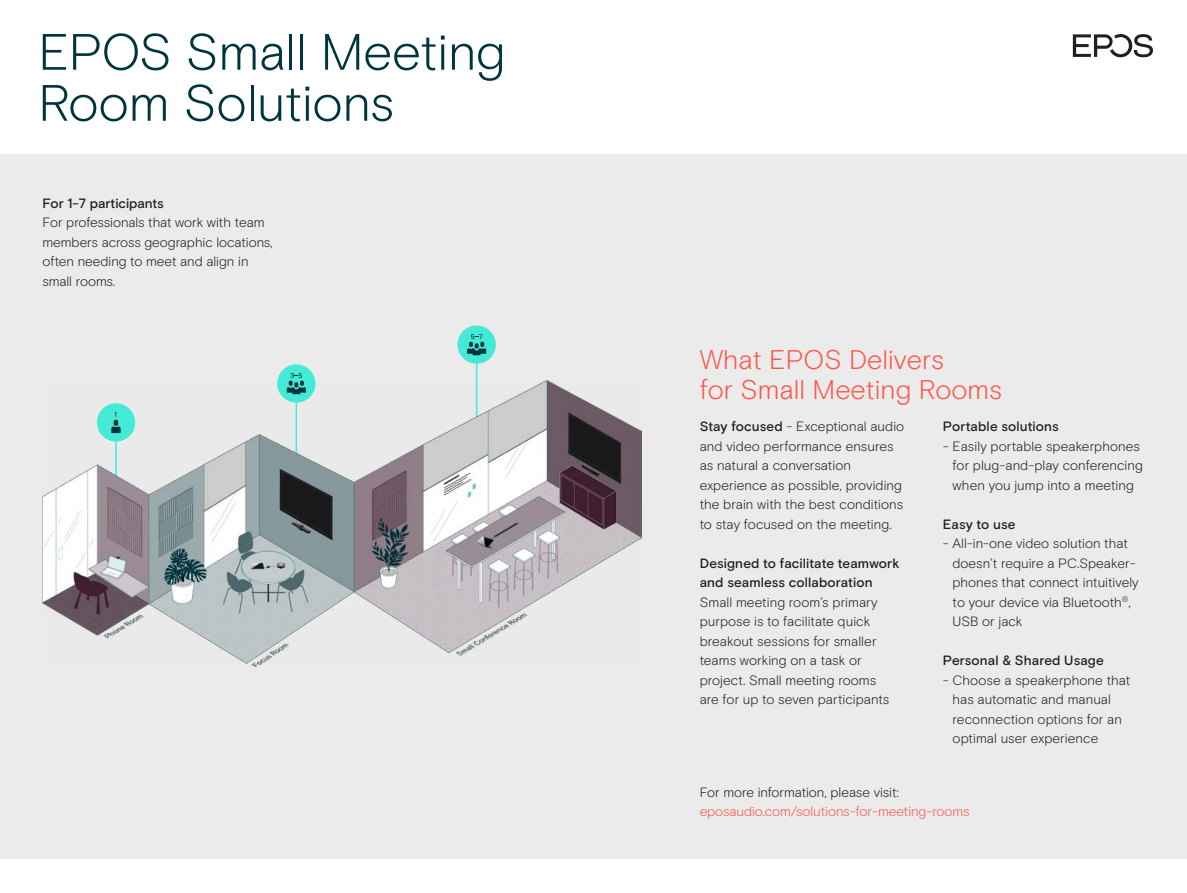
<style>
.page{position:relative;width:1187px;height:893px;background:#fff}
.page>*{position:absolute;margin:0;border:0;box-sizing:border-box;transform-origin:0 0}
.t1{font:300 51px/51px "EPOS Basis";letter-spacing:-.005em;color:#00353d}
.t2{font:300 27px/30px "EPOS Basis";color:#ff5549}
.t3{font:300 13.5px/19.5px "EPOS Basis";color:#231f20}
.t4{font:500 13.5px/19.5px "EPOS Basis";letter-spacing:.01em;color:#231f20}
.t5{font:300 13.5px "EPOS Basis";letter-spacing:-.005em;color:#ff5549}
.s1{font-weight:500}
</style>
<div class="page">
<div style="left:0;top:155px;width:1186px;height:704px;background:#ebebeb"></div>
<div style="left:457px;top:325px;width:38px;height:39px;background:#44ead6;border-radius:50%"></div>
<svg style="left:467px;top:334px;width:19px;height:21px"></svg>
<div style="left:277px;top:364px;width:38px;height:39px;background:#45ebd6;border-radius:50%"></div>
<svg style="left:289px;top:373px;width:14px;height:8px"></svg>
<hr style="left:476px;top:364px;width:1px;height:71px;background:#45ebd6">
<img style="left:43px;top:381px;width:598px;height:285px">
<svg style="left:1072px;top:34px;width:80px;height:23px"></svg>
<h1 class="t1" style="left:38px;top:27px;width:468px">EPOS Small Meeting<br>Room Solutions</h1>
<p class="t4" style="left:43px;top:194px;width:122px">For 1-7 participants</p>
<p class="t3" style="left:43px;top:213px;width:231px">For professionals that work with team members across geographic locations, often needing to meet and align in small rooms.</p>
<h2 class="t2" style="left:699px;top:345px;width:304px">What EPOS Delivers<br>for Small Meeting Rooms</h2>
<p class="t3" style="left:699px;top:417px;width:206px"><span class="s1">Stay focused</span> - Exceptional audio and video performance ensures as natural a conversation experience as possible, providing the brain with the best conditions to stay focused on the meeting.</p>
<p class="t4" style="left:699px;top:554px;width:201px">Designed to facilitate teamwork and seamless collaboration</p>
<p class="t3" style="left:699px;top:593px;width:191px">Small meeting room’s primary purpose is to facilitate quick breakout sessions for smaller teams working on a task or project. Small meeting rooms are for up to seven participants</p>
<p class="t4" style="left:942px;top:417px;width:117px">Portable solutions</p>
<p class="t3" style="left:952px;top:436px;width:192px;text-indent:-10px">- Easily portable speakerphones for plug-and-play conferencing when you jump into a meeting</p>
<p class="t4" style="left:942px;top:515px;width:74px">Easy to use</p>
<p class="t3" style="left:952px;top:534px;width:188px;text-indent:-10px">- All-in-one video solution that doesn’t require a PC.Speaker&shy;phones that connect intuitively to your device via Bluetooth<sup>®</sup>,<br>USB or jack</p>
<p class="t4" style="left:942px;top:651px;width:162px">Personal &amp; Shared Usage</p>
<p class="t3" style="left:952px;top:671px;width:179px;text-indent:-10px">- Choose a speakerphone that has automatic and manual reconnection options for an optimal user experience</p>
<p class="t3" style="left:699px;top:783px;width:201px">For more information, please visit:</p>
<p class="t5" style="left:699px;top:804px;width:271px">eposaudio.com/solutions-for-meeting-rooms</p>
</div>
